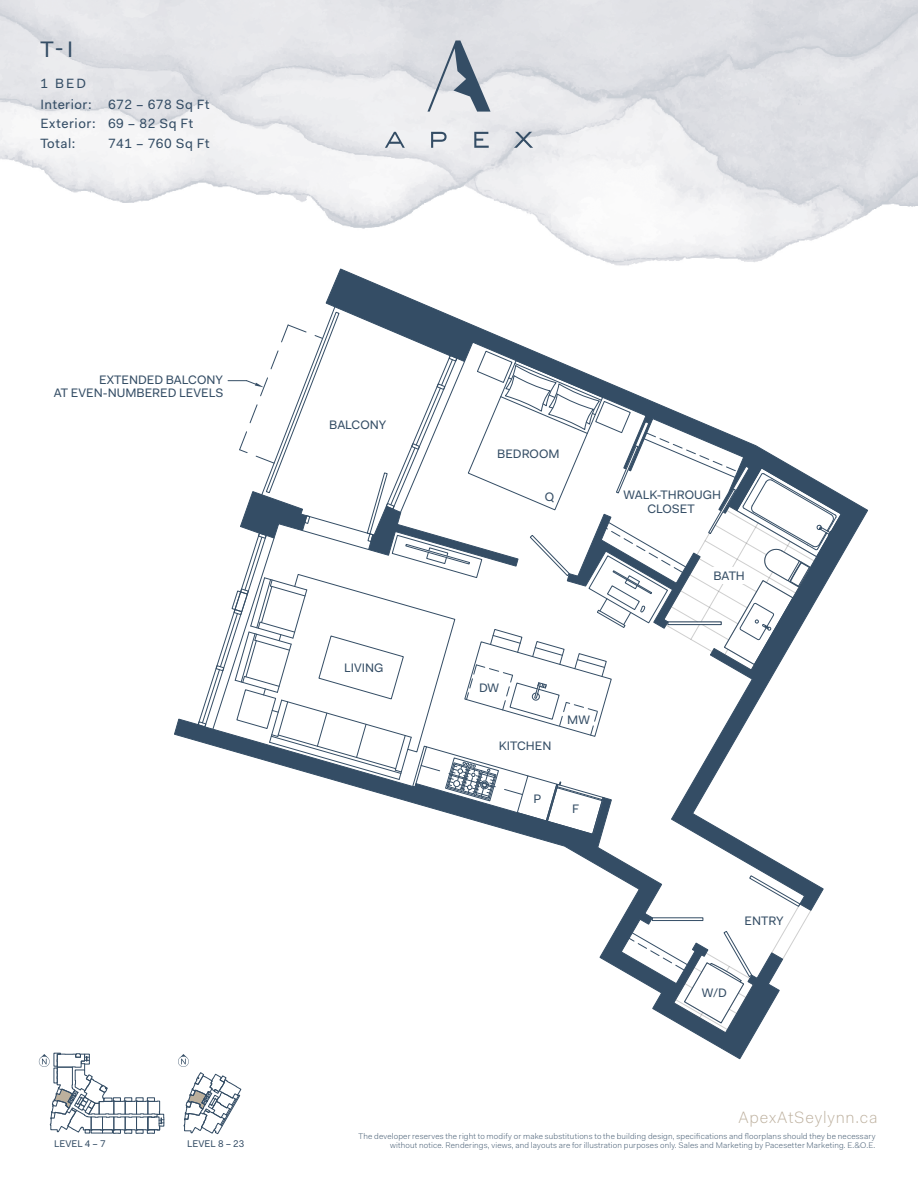
<style>
.page{position:relative;width:918px;height:1188px;background:#fff}
.page>*{position:absolute;margin:0;border:0;box-sizing:border-box;transform-origin:0 0}
.t1{font:22.5px "Fakt Pro";color:#344d65}
.t2{font:300 16.5px "Fakt Pro";letter-spacing:.05em;color:#bdb09e}
.t3{font:13.5px/19.5px "Fakt Pro";letter-spacing:.04em;color:#344d65}
.t4{font:12.3px/12.6px "Fakt Pro";color:#344d65;text-align:right}
.t5{font:9.75px "Fakt Pro";color:#344d65}
.t6{font:300 8.25px/9px "Fakt Pro";letter-spacing:.02em;color:#344d65;text-align:right}
</style>
<div class="page">
<img style="left:0;top:0;width:918px;height:266px">
<svg style="left:385px;top:132px;width:20px;height:16px"></svg>
<svg style="left:431px;top:132px;width:16px;height:16px"></svg>
<svg style="left:474px;top:132px;width:15px;height:16px"></svg>
<svg style="left:514px;top:132px;width:19px;height:16px"></svg>
<svg style="left:427px;top:41px;width:64px;height:71px"></svg>
<svg style="left:783px;top:911px;width:28px;height:49px"></svg>
<svg style="left:174px;top:719px;width:609px;height:340px"></svg>
<svg style="left:326px;top:268px;width:542px;height:643px"></svg>
<svg style="left:198px;top:306px;width:644px;height:529px"></svg>
<svg style="left:178px;top:1054px;width:63px;height:80px"></svg>
<svg style="left:39px;top:1053px;width:125px;height:80px"></svg>
<h1 class="t1" style="left:40px;top:35px;width:34px">T-I</h1>
<h3 class="t3" style="left:40px;top:73px;width:47px">1 BED</h3>
<h3 class="t3" style="left:40px;top:94px;width:171px">Interior: 672 – 678 Sq Ft<br>Exterior: 69 – 82 Sq Ft<br>Total:</h3>
<h3 class="t3" style="left:108px;top:133px;width:103px">741 – 760 Sq Ft</h3>
<h3 class="t4" style="left:54px;top:374px;width:171px">EXTENDED BALCONY<br>AT EVEN-NUMBERED LEVELS</h3>
<p class="t5" style="left:54px;top:1137px;width:53px">LEVEL 4 – 7</p>
<p class="t5" style="left:187px;top:1137px;width:59px">LEVEL 8 – 23</p>
<h3 class="t4" style="left:329px;top:419px;width:59px">BALCONY</h3>
<h3 class="t4" style="left:344px;top:662px;width:41px">LIVING</h3>
<h3 class="t4" style="left:497px;top:447px;width:64px">BEDROOM</h3>
<h3 class="t4" style="left:545px;top:491px;width:11px">Q</h3>
<h3 class="t4" style="left:624px;top:488px;width:99px">WALK-THROUGH</h3>
<h3 class="t4" style="left:647px;top:503px;width:49px">CLOSET</h3>
<h3 class="t4" style="left:713px;top:569px;width:33px">BATH</h3>
<h3 class="t4" style="left:479px;top:681px;width:22px">DW</h3>
<h3 class="t4" style="left:499px;top:739px;width:54px">KITCHEN</h3>
<h3 class="t4" style="left:534px;top:792px;width:9px">P</h3>
<h3 class="t4" style="left:567px;top:713px;width:24px">MW</h3>
<h3 class="t4" style="left:572px;top:802px;width:9px">F</h3>
<h3 class="t4" style="left:745px;top:914px;width:41px">ENTRY</h3>
<h3 class="t4" style="left:702px;top:987px;width:27px">W/D</h3>
<h2 class="t2" style="left:738px;top:1107px;width:141px">ApexAtSeylynn.ca</h2>
<p class="t6" style="left:359px;top:1131px;width:518px">The developer reserves the right to modify or make substitutions to the building design, specifications and floorplans should they be necessary without notice. Renderings, views, and layouts are for illustration purposes only. Sales and Marketing by Pacesetter Marketing. E.&amp;O.E.</p>
</div>
